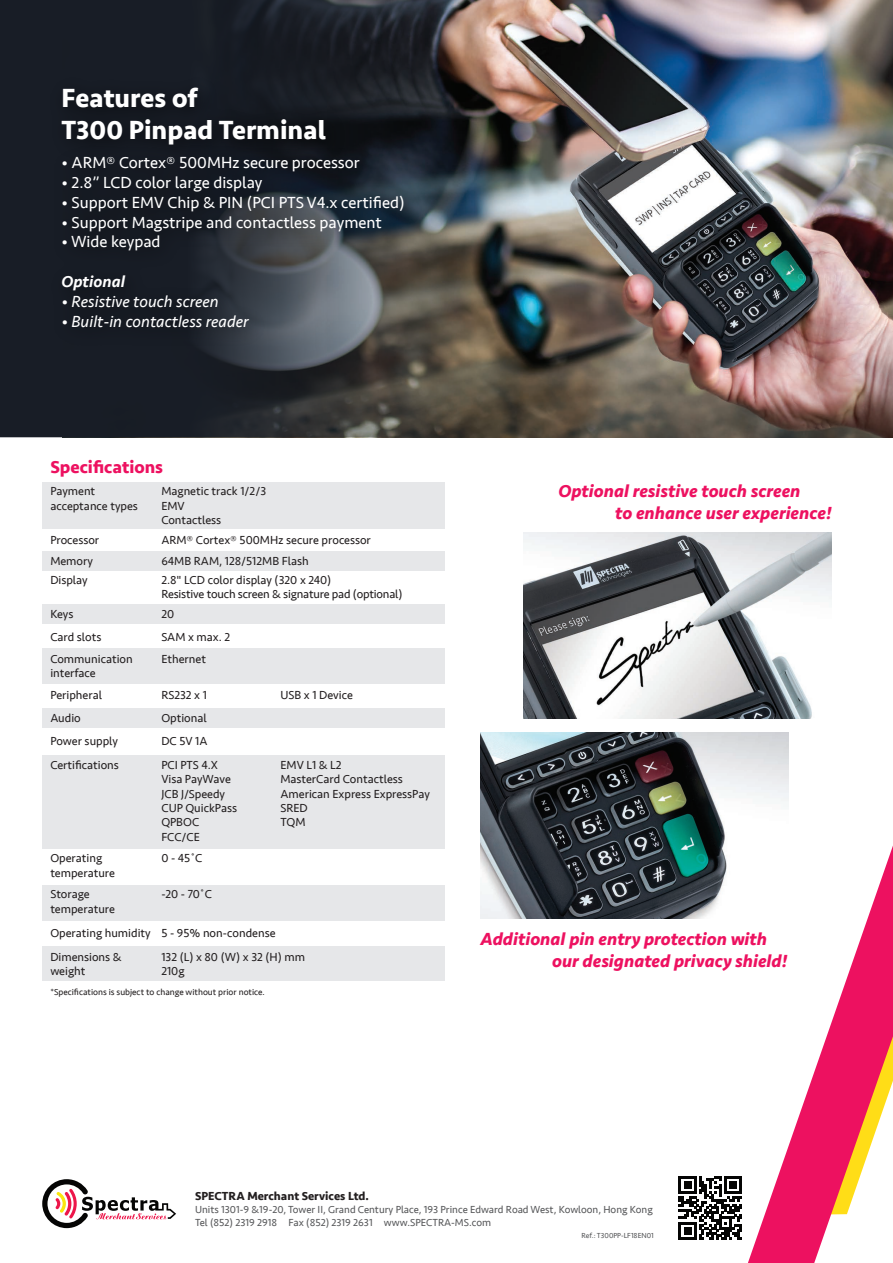
<style>
.page{position:relative;width:893px;height:1263px;background:#fff}
.page>*{position:absolute;margin:0;border:0;box-sizing:border-box;transform-origin:0 0}
.t1{font:700 27px/32.4px "Seravek";color:#fff}
.t2{font:italic 700 18px/21.6px "Seravek";color:#ed1160}
.t3{font:700 18px "Seravek";color:#ed1160}
.t4{font:16.5px "Seravek";color:#fff}
.t5{font:italic 16.5px "Seravek";color:#fff}
.t6{font:italic 500 16.5px "Seravek";color:#fff}
.t7{font:12px/14.4px "Seravek";color:#231f20}
.t8{font:700 12px "Seravek";color:#231f20}
.t9{font:10.5px/12.6px "Seravek";color:#57585a}
.t10{font:9px "Seravek";color:#231f20}
.t11{font:7.5px "Seravek";color:#57585a}
</style>
<div class="page">
<img style="left:515px;top:0;width:378px;height:437px">
<svg style="left:0;top:0;width:515px;height:437px;background:#313133"></svg>
<svg style="left:748px;top:845px;width:145px;height:418px"></svg>
<div style="left:43px;top:482px;width:402px;height:47px;background:#e6e7e9"></div>
<div style="left:43px;top:551px;width:402px;height:19px;background:#e6e7e9"></div>
<div style="left:43px;top:604px;width:402px;height:20px;background:#e6e7e9"></div>
<div style="left:43px;top:708px;width:402px;height:20px;background:#e6e7e9"></div>
<div style="left:43px;top:755px;width:402px;height:93px;background:#e6e7e9"></div>
<div style="left:43px;top:946px;width:402px;height:35px;background:#e6e7e9"></div>
<div style="left:43px;top:648px;width:402px;height:35px;background:#e6e7e9"></div>
<div style="left:43px;top:885px;width:402px;height:36px;background:#e6e7e9"></div>
<img style="left:43px;top:136px;width:421px;height:254px">
<img style="left:43px;top:66px;width:316px;height:112px">
<img style="left:524px;top:532px;width:307px;height:187px">
<img style="left:480px;top:732px;width:308px;height:186px">
<svg style="left:42px;top:1179px;width:134px;height:49px"></svg>
<svg style="left:679px;top:1176px;width:63px;height:63px"></svg>
<h1 class="t1" style="left:61px;top:81px;width:266px">Features of<br>T300 Pinpad Terminal</h1>
<h3 class="t4" style="left:61px;top:150px;width:300px">• ARM® Cortex® 500MHz secure processor</h3>
<h3 class="t4" style="left:61px;top:170px;width:203px">• 2.8” LCD color large display</h3>
<h3 class="t4" style="left:61px;top:189px;width:345px">• Support EMV Chip &amp; PIN (PCI PTS V4.x certified)</h3>
<h3 class="t4" style="left:61px;top:209px;width:322px">• Support Magstripe and contactless payment</h3>
<h3 class="t4" style="left:61px;top:229px;width:101px">• Wide keypad</h3>
<h3 class="t6" style="left:61px;top:271px;width:65px">Optional</h3>
<h3 class="t5" style="left:61px;top:288px;width:159px">• Resistive touch screen</h3>
<h3 class="t5" style="left:61px;top:308px;width:189px">• Built-in contactless reader</h3>
<h2 class="t3" style="left:50px;top:452px;width:114px">Specifications</h2>
<p class="t7" style="left:50px;top:484px;width:89px">Payment acceptance types</p>
<p class="t7" style="left:161px;top:484px;width:106px">Magnetic track 1/2/3<br>EMV<br>Contactless</p>
<p class="t7" style="left:50px;top:533px;width:50px">Processor</p>
<p class="t7" style="left:161px;top:533px;width:211px">ARM® Cortex® 500MHz secure processor</p>
<p class="t7" style="left:50px;top:553px;width:44px">Memory</p>
<p class="t7" style="left:161px;top:553px;width:149px">64MB RAM, 128/512MB Flash</p>
<p class="t7" style="left:50px;top:572px;width:39px">Display</p>
<p class="t7" style="left:161px;top:572px;width:243px">2.8" LCD color display (320 x 240)<br>Resistive touch screen &amp; signature pad (optional)</p>
<p class="t7" style="left:50px;top:607px;width:25px">Keys</p>
<p class="t7" style="left:161px;top:607px;width:14px">20</p>
<p class="t7" style="left:50px;top:629px;width:53px">Card slots</p>
<p class="t7" style="left:161px;top:629px;width:70px">SAM x max. 2</p>
<p class="t7" style="left:50px;top:652px;width:84px">Communication interface</p>
<p class="t7" style="left:161px;top:652px;width:46px">Ethernet</p>
<p class="t7" style="left:50px;top:688px;width:53px">Peripheral</p>
<p class="t7" style="left:161px;top:688px;width:47px">RS232 x 1</p>
<p class="t7" style="left:280px;top:688px;width:74px">USB x 1 Device</p>
<p class="t7" style="left:50px;top:711px;width:32px">Audio</p>
<p class="t7" style="left:161px;top:711px;width:47px">Optional</p>
<p class="t7" style="left:50px;top:734px;width:69px">Power supply</p>
<p class="t7" style="left:161px;top:734px;width:48px">DC 5V 1A</p>
<p class="t7" style="left:50px;top:757px;width:70px">Certifications</p>
<p class="t7" style="left:161px;top:757px;width:58px">PCI PTS 4.X</p>
<p class="t7" style="left:280px;top:757px;width:63px">EMV L1 &amp; L2</p>
<p class="t7" style="left:161px;top:772px;width:71px">Visa PayWave</p>
<p class="t7" style="left:280px;top:772px;width:124px">MasterCard Contactless</p>
<p class="t7" style="left:161px;top:786px;width:65px">JCB J/Speedy</p>
<p class="t7" style="left:280px;top:786px;width:151px">American Express ExpressPay</p>
<p class="t7" style="left:161px;top:801px;width:77px">CUP QuickPass</p>
<p class="t7" style="left:280px;top:801px;width:29px">SRED</p>
<p class="t7" style="left:161px;top:815px;width:40px">QPBOC</p>
<p class="t7" style="left:280px;top:815px;width:27px">TQM</p>
<p class="t7" style="left:161px;top:829px;width:40px">FCC/CE</p>
<p class="t7" style="left:50px;top:851px;width:66px">Operating temperature</p>
<p class="t7" style="left:161px;top:851px;width:43px">0 - 45˚C</p>
<p class="t7" style="left:50px;top:887px;width:66px">Storage temperature</p>
<p class="t7" style="left:161px;top:887px;width:52px">-20 - 70˚C</p>
<p class="t7" style="left:50px;top:925px;width:227px">Operating humidity 5 - 95% non-condense</p>
<p class="t7" style="left:50px;top:949px;width:73px">Dimensions &amp; weight</p>
<p class="t7" style="left:161px;top:949px;width:145px">132 (L) x 80 (W) x 32 (H) mm<br>210g</p>
<p class="t10" style="left:50px;top:985px;width:216px">*Specifications is subject to change without prior notice.</p>
<h2 class="t2" style="left:615px;top:480px;width:218px;text-indent:-57px">Optional resistive touch screen<br>to enhance user experience!</h2>
<h2 class="t2" style="left:552px;top:928px;width:237px;text-indent:-72px">Additional pin entry protection with our designated privacy shield!</h2>
<p class="t8" style="left:195px;top:1187px;width:176px">SPECTRA Merchant Services Ltd.</p>
<p class="t9" style="left:195px;top:1203px;width:459px">Units 1301-9 &amp;19-20, Tower II, Grand Century Place, 193 Prince Edward Road West, Kowloon, Hong Kong<br>Tel (852) 2319 2918 Fax (852) 2319 2631 www.SPECTRA-MS.com</p>
<p class="t11" style="left:582px;top:1230px;width:74px">Ref.: T300PP-LF18EN01</p>
</div>
